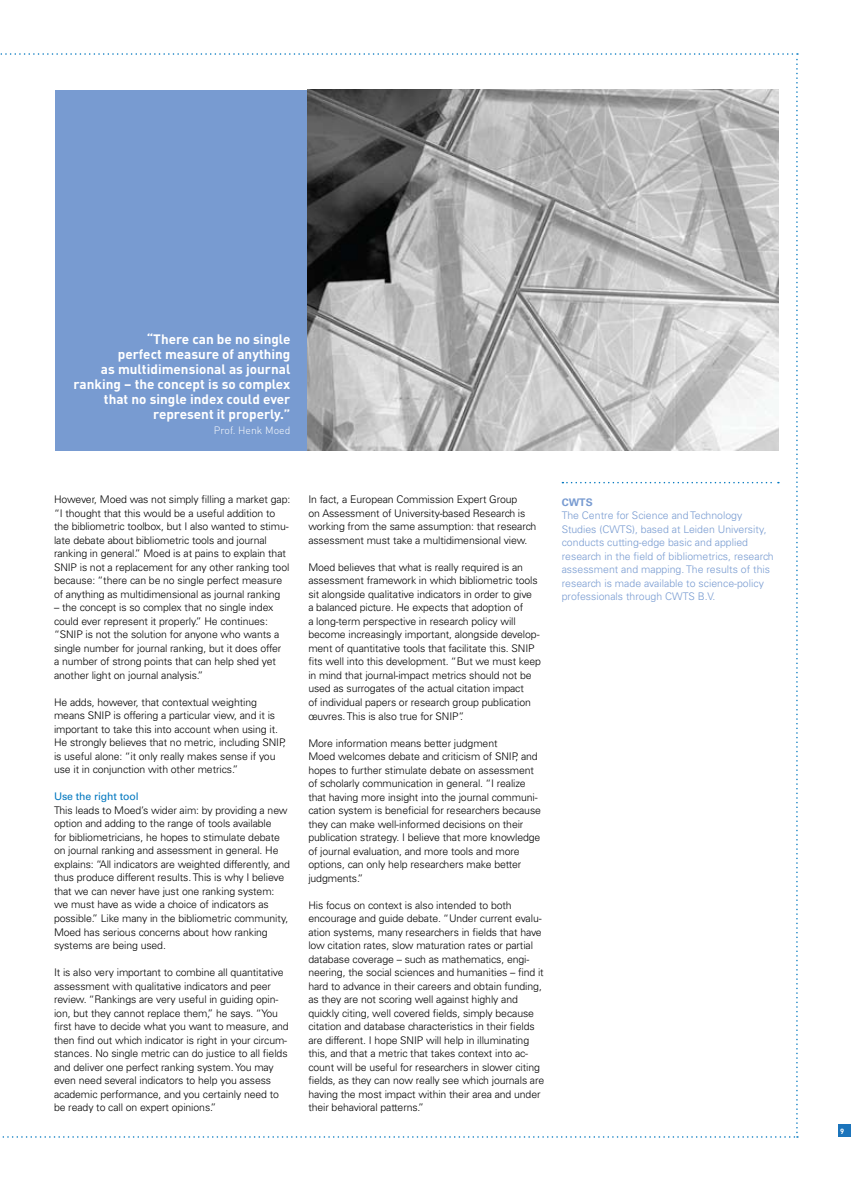
<style>
.page{position:relative;width:851px;height:1191px;background:#fff}
.page>*{position:absolute;margin:0;border:0;box-sizing:border-box;transform-origin:0 0}
.t1{font:700 13.5px/15px "DIN";color:#fff;text-align:right}
.t2{font:300 10.5px/13.5px "Univers";letter-spacing:-.01em;color:#000}
.t3{font:300 10.5px/13.5px "Univers";color:#789bd1}
.t4{font:10.5px "Univers";letter-spacing:-.01em;color:#0077bf}
.t5{font:300 10.5px "DIN";color:#fff}
.t6{font:700 10.5px "Univers";color:#789bd1}
.t7{font:700 7.5px "DIN";color:#fff}
</style>
<div class="page">
<div style="left:838px;top:1124px;width:12px;height:13px;background:#1b74bb"></div>
<div style="left:55px;top:90px;width:266px;height:360px;background:#789bd1"></div>
<img style="left:307px;top:90px;width:471px;height:360px">
<p class="t1" style="left:74px;top:331px;width:218px">“There can be no single<br>perfect measure of anything<br>as multidimensional as journal ranking – the concept is so complex that no single index could ever represent it properly.”</p>
<p class="t5" style="left:214px;top:423px;width:78px">Prof. H enk Moed</p>
<p class="t2" style="left:54px;top:493px;width:238px">However, Moed was not simply filling a market gap: “I thought that this would be a useful addition to the bibliometric toolbox, but I also wanted to stimu&shy;late debate about bibliometric tools and journal ranking in general.” Moed is at pains to explain that SNIP is not a replacement for any other ranking tool because: “there can be no single perfect measure of anything as multidimensional as journal ranking</p>
<p class="t2" style="left:54px;top:601px;width:229px">– the concept is so complex that no single index could ever represent it properly.” He continues: “SNIP is not the solution for anyone who wants a single number for journal ranking, but it does offer a number of strong points that can help shed yet another light on journal analysis.”</p>
<p class="t2" style="left:54px;top:695px;width:233px">He adds, however, that contextual weighting means SNIP is offering a particular view, and it is important to take this into account when using it.<br>He strongly believes that no metric, including SNIP, is useful alone: “it only really makes sense if you use it in conjunction with other metrics.”</p>
<p class="t4" style="left:54px;top:790px;width:86px">Use the right tool</p>
<p class="t2" style="left:54px;top:803px;width:237px">This leads to Moed’s wider aim: by providing a new option and adding to the range of tools available<br>for bibliometricians, he hopes to stimulate debate on journal ranking and assessment in general. He explains: “All indicators are weighted differently, and thus produce different results. This is why I believe that we can never have just one ranking system: we must have as wide a choice of indicators as possible.” Like many in the bibliometric community, Moed has serious concerns about how ranking systems are being used.</p>
<p class="t2" style="left:54px;top:965px;width:236px">It is also very important to combine all quantitative assessment with qualitative indicators and peer review. “Rankings are very useful in guiding opin&shy;ion, but they cannot replace them,” he says. “You first have to decide what you want to measure, and then find out which indicator is right in your circum&shy;stances. No single metric can do justice to all fields and deliver one perfect ranking system. You may even need several indicators to help you assess academic performance, and you certainly need to be ready to call on expert opinions.”</p>
<p class="t2" style="left:308px;top:493px;width:229px">In fact, a European Commission Expert Group<br>on Assessment of University-based Research is working from the same assumption: that research assessment must take a multidimensional view.</p>
<p class="t2" style="left:308px;top:560px;width:234px">Moed believes that what is really required is an assessment framework in which bibliometric tools sit alongside qualitative indicators in order to give<br>a balanced picture. He expects that adoption of<br>a long-term perspective in research policy will become increasingly important, alongside develop&shy;ment of quantitative tools that facilitate this. SNIP fits well into this development. “But we must keep in mind that journal-impact metrics should not be used as surrogates of the actual citation impact<br>of individual papers or research group publication œuvres. This is also true for SNIP”.</p>
<p class="t2" style="left:308px;top:736px;width:234px">More information means better judgment<br>Moed welcomes debate and criticism of SNIP, and hopes to further stimulate debate on assessment of scholarly communication in general. “I realize that having more insight into the journal communi&shy;cation system is beneficial for researchers because they can make well-informed decisions on their publication strategy. I believe that more knowledge of journal evaluation, and more tools and more options, can only help researchers make better judgments.”</p>
<p class="t2" style="left:308px;top:898px;width:237px">His focus on context is also intended to both encourage and guide debate. “Under current evalu&shy;ation systems, many researchers in fields that have low citation rates, slow maturation rates or partial database coverage – such as mathematics, engi&shy;neering, the social sciences and humanities – find it hard to advance in their careers and obtain funding, as they are not scoring well against highly and quickly citing, well covered fields, simply because citation and database characteristics in their fields are different. I hope SNIP will help in illuminating this, and that a metric that takes context into ac&shy;count will be useful for researchers in slower citing fields, as they can now really see which journals are having the most impact within their area and under their behavioral patterns.”</p>
<p class="t6" style="left:561px;top:495px;width:32px">CWTS</p>
<p class="t3" style="left:561px;top:508px;width:213px">The Centre for Science and Technology Studies (CWTS), based at Leiden University, conducts cutting-edge basic and applied research in the field of bibliometrics, research assessment and mapping. The results of this research is made available to science-policy professionals through CWTS B.V.</p>
<p class="t7" style="left:839px;top:1126px;width:6px">9</p>
</div>
